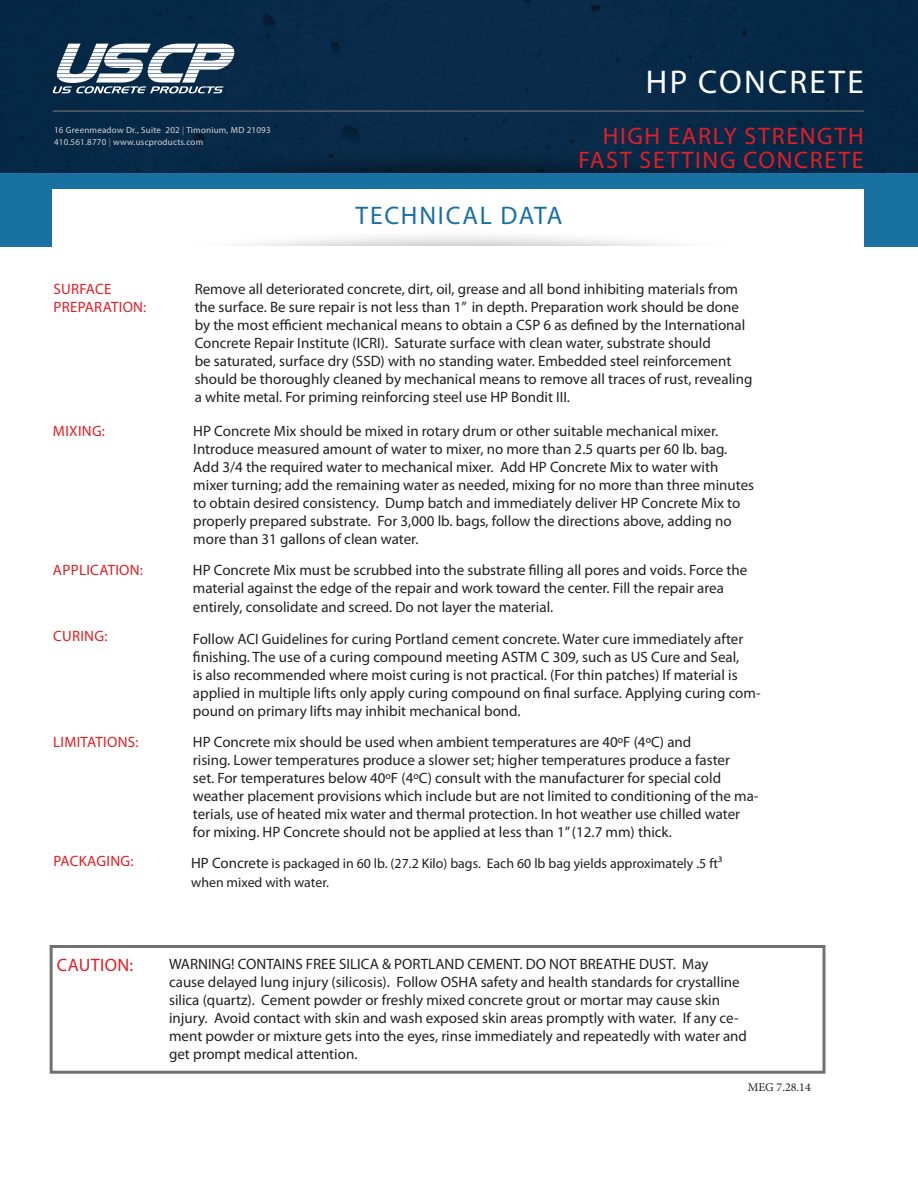
<style>
.page{position:relative;width:918px;height:1188px;background:#fff}
.page>*{position:absolute;margin:0;border:0;box-sizing:border-box;transform-origin:0 0}
.t1{font:33px "Myriad Pro";letter-spacing:.07em;color:#fff}
.t2{font:25.5px "Myriad Pro";letter-spacing:.07em;color:#1870a3}
.t3{font:24px "Myriad Pro";letter-spacing:.07em;color:#e11e25}
.t4{font:18px "Myriad Pro";letter-spacing:.02em;color:#e11e25}
.t5{font:15px/18px "Myriad Pro";color:#231f20}
.t6{font:15px "Myriad Pro";letter-spacing:.02em;color:#e11e25}
.t7{font:13.8px/19.5px "Myriad Pro";color:#231f20}
.t8{font:12px "Minion Pro";color:#231f20}
.t9{font:9px/12px "Myriad Pro";letter-spacing:.025em;color:#d6d5d6}
.s1{color:#979798}
.s2{font-size:15px}
</style>
<div class="page">
<div style="left:0;top:0;width:918px;height:173px;background:#072a48"></div>
<img style="left:94px;top:109px;width:732px;height:64px">
<svg style="left:53px;top:44px;width:181px;height:49px"></svg>
<hr style="left:53px;top:111px;width:811px;height:1px;background:#727172">
<div style="left:0;top:173px;width:918px;height:74px;background:#1870a3"></div>
<div style="left:53px;top:189px;width:811px;height:64px;background:#fff"></div>
<div style="left:50px;top:945px;width:776px;height:129px;border:3px solid #727172"></div>
<p class="t9" style="left:54px;top:124px;width:218px">16 Greenmeadow Dr., Suite 202 <span class="s1">|</span> Timonium, MD 21093<br>410.561.8770 <span class="s1">|</span> www.uscproducts.com</p>
<p class="t2" style="left:356px;top:200px;width:208px">TECHNICAL DATA</p>
<p class="t1" style="left:646px;top:62px;width:219px">HP CONCRETE</p>
<p class="t3" style="left:603px;top:121px;width:263px">HIGH EARLY STRENGTH</p>
<p class="t3" style="left:578px;top:145px;width:287px">FAST SETTING CONCRETE</p>
<p class="t6" style="left:53px;top:279px;width:60px">SURFACE</p>
<p class="t6" style="left:53px;top:297px;width:95px">PREPARATION:</p>
<p class="t6" style="left:53px;top:421px;width:54px">MIXING:</p>
<p class="t6" style="left:53px;top:560px;width:92px">APPLICATION:</p>
<p class="t6" style="left:53px;top:627px;width:56px">CURING:</p>
<p class="t6" style="left:53px;top:733px;width:87px">LIMITATIONS:</p>
<p class="t6" style="left:53px;top:852px;width:82px">PACKAGING:</p>
<p class="t5" style="left:195px;top:280px;width:559px">Remove all deteriorated concrete, dirt, oil, grease and all bond inhibiting materials from the surface. Be sure repair is not less than 1” in depth. Preparation work should be done by the most efficient mechanical means to obtain a CSP 6 as defined by the International Concrete Repair Institute (ICRI). Saturate surface with clean water, substrate should<br>be saturated, surface dry (SSD) with no standing water. Embedded steel reinforcement should be thoroughly cleaned by mechanical means to remove all traces of rust, revealing a white metal. For priming reinforcing steel use HP Bondit III.</p>
<p class="t5" style="left:193px;top:422px;width:562px">HP Concrete Mix should be mixed in rotary drum or other suitable mechanical mixer.<br>Introduce measured amount of water to mixer, no more than 2.5 quarts per 60 lb. bag.<br>Add 3/4 the required water to mechanical mixer. Add HP Concrete Mix to water with mixer turning; add the remaining water as needed, mixing for no more than three minutes to obtain desired consistency. Dump batch and immediately deliver HP Concrete Mix to properly prepared substrate. For 3,000 lb. bags, follow the directions above, adding no more than 31 gallons of clean water.</p>
<p class="t5" style="left:193px;top:560px;width:556px">HP Concrete Mix must be scrubbed into the substrate filling all pores and voids. Force the material against the edge of the repair and work toward the center. Fill the repair area</p>
<p class="t5" style="left:193px;top:598px;width:362px">entirely, consolidate and screed. Do not layer the material.</p>
<p class="t5" style="left:193px;top:630px;width:569px">Follow ACI Guidelines for curing Portland cement concrete. Water cure immediately after finishing. The use of a curing compound meeting ASTM C 309, such as US Cure and Seal,<br>is also recommended where moist curing is not practical. (For thin patches) If material is applied in multiple lifts only apply curing compound on final surface. Applying curing com&shy;pound on primary lifts may inhibit mechanical bond.</p>
<p class="t5" style="left:193px;top:733px;width:500px">HP Concrete mix should be used when ambient temperatures are 40ºF (4ºC) and</p>
<p class="t5" style="left:193px;top:751px;width:567px">rising. Lower temperatures produce a slower set; higher temperatures produce a faster<br>set. For temperatures below 40ºF (4ºC) consult with the manufacturer for special cold weather placement provisions which include but are not limited to conditioning of the ma&shy;terials, use of heated mix water and thermal protection. In hot weather use chilled water for mixing. HP Concrete should not be applied at less than 1” (12.7 mm) thick.</p>
<p class="t7" style="left:191px;top:853px;width:533px"><span class="s2">HP Concrete</span> is packaged in 60 lb. (27.2 Kilo) bags. Each 60 lb bag yields approximately .5 ft³ when mixed with water.</p>
<p class="t4" style="left:57px;top:954px;width:78px">CAUTION:</p>
<p class="t5" style="left:169px;top:954px;width:580px">WARNING! CONTAINS FREE SILICA &amp; PORTLAND CEMENT. DO NOT BREATHE DUST. May cause delayed lung injury (silicosis). Follow OSHA safety and health standards for crystalline silica (quartz). Cement powder or freshly mixed concrete grout or mortar may cause skin injury. Avoid contact with skin and wash exposed skin areas promptly with water. If any ce&shy;ment powder or mixture gets into the eyes, rinse immediately and repeatedly with water and get prompt medical attention.</p>
<p class="t8" style="left:748px;top:1079px;width:65px">MEG 7.28.14</p>
</div>
